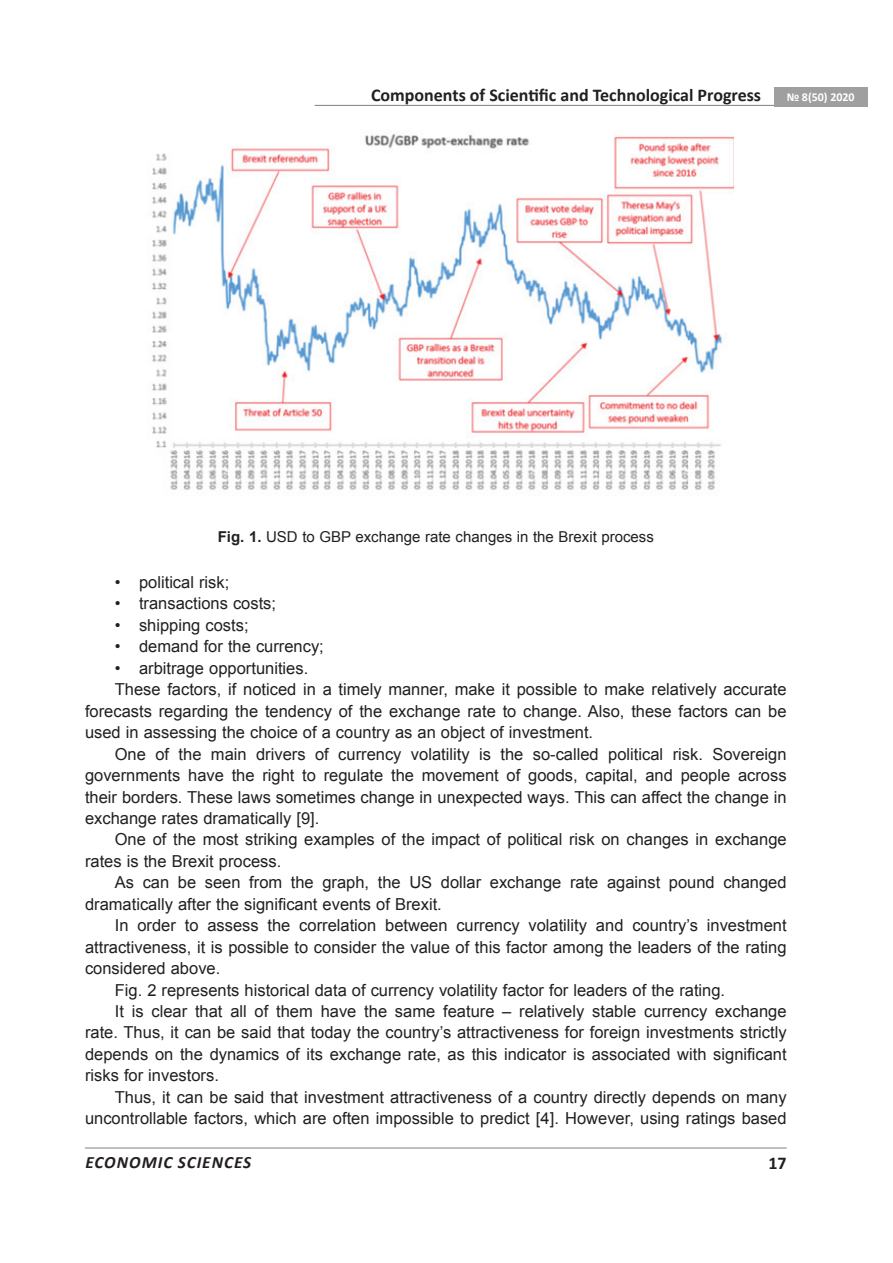
<style>
.page{position:relative;width:893px;height:1263px;background:#fff}
.page>*{position:absolute;margin:0;border:0;box-sizing:border-box;transform-origin:0 0}
.t1{font:700 18px "Calibri";color:#231f20}
.t2{font:italic 700 17.25px "Calibri";letter-spacing:.06em;color:#231f20}
.t3{font:16.5px "Arial";color:#231f20}
.t4{font:15px "Arial";color:#231f20}
.t5{font:700 12px "Calibri";color:#fff}
.s1{font-weight:700}
</style>
<div class="page">
<hr style="left:85px;top:1148px;width:702px;height:1px;background:#808180">
<hr style="left:315px;top:105px;width:552px;height:1px;background:#808180">
<div style="left:774px;top:87px;width:93px;height:19px;background:#a09f9f"></div>
<img style="left:152px;top:134px;width:581px;height:356px">
<p class="t1" style="left:371px;top:83px;width:392px">Components of Scientific and Technological Progress</p>
<p class="t5" style="left:787px;top:90px;width:70px">№ 8(50) 2020</p>
<p class="t4" style="left:218px;top:527px;width:438px"><span class="s1">Fig. 1.</span> USD to GBP exchange rate changes in the Brexit process</p>
<p class="t3" style="left:115px;top:571px;width:116px">• political risk;</p>
<p class="t3" style="left:115px;top:593px;width:163px">• transactions costs;</p>
<p class="t3" style="left:115px;top:614px;width:135px">• shipping costs;</p>
<p class="t3" style="left:115px;top:636px;width:211px">• demand for the currency;</p>
<p class="t3" style="left:115px;top:657px;width:195px">• arbitrage opportunities.</p>
<p class="t3" style="left:115px;top:679px;width:673px">These factors, if noticed in a timely manner, make it possible to make relatively accurate</p>
<p class="t3" style="left:85px;top:700px;width:703px">forecasts regarding the tendency of the exchange rate to change. Also, these factors can be</p>
<p class="t3" style="left:85px;top:721px;width:510px">used in assessing the choice of a country as an object of investment.</p>
<p class="t3" style="left:115px;top:743px;width:673px">One of the main drivers of currency volatility is the so-called political risk. Sovereign</p>
<p class="t3" style="left:85px;top:764px;width:703px">governments have the right to regulate the movement of goods, capital, and people across</p>
<p class="t3" style="left:85px;top:786px;width:703px">their borders. These laws sometimes change in unexpected ways. This can affect the change in</p>
<p class="t3" style="left:85px;top:807px;width:236px">exchange rates dramatically [9].</p>
<p class="t3" style="left:115px;top:829px;width:673px">One of the most striking examples of the impact of political risk on changes in exchange</p>
<p class="t3" style="left:85px;top:850px;width:198px">rates is the Brexit process.</p>
<p class="t3" style="left:115px;top:872px;width:673px">As can be seen from the graph, the US dollar exchange rate against pound changed</p>
<p class="t3" style="left:85px;top:893px;width:358px">dramatically after the significant events of Brexit.</p>
<p class="t3" style="left:115px;top:915px;width:673px">In order to assess the correlation between currency volatility and country’s investment</p>
<p class="t3" style="left:85px;top:936px;width:703px">attractiveness, it is possible to consider the value of this factor among the leaders of the rating</p>
<p class="t3" style="left:85px;top:957px;width:137px">considered above.</p>
<p class="t3" style="left:115px;top:979px;width:612px">Fig. 2 represents historical data of currency volatility factor for leaders of the rating.</p>
<p class="t3" style="left:115px;top:1000px;width:673px">It is clear that all of them have the same feature – relatively stable currency exchange</p>
<p class="t3" style="left:85px;top:1022px;width:703px">rate. Thus, it can be said that today the country’s attractiveness for foreign investments strictly</p>
<p class="t3" style="left:85px;top:1043px;width:703px">depends on the dynamics of its exchange rate, as this indicator is associated with significant</p>
<p class="t3" style="left:85px;top:1065px;width:135px">risks for investors.</p>
<p class="t3" style="left:115px;top:1086px;width:673px">Thus, it can be said that investment attractiveness of a country directly depends on many</p>
<p class="t3" style="left:85px;top:1108px;width:703px">uncontrollable factors, which are often impossible to predict [4]. However, using ratings based</p>
<p class="t2" style="left:85px;top:1151px;width:167px">ECONOMIC SCIENCES</p>
<p class="t1" style="left:768px;top:1151px;width:20px">17</p>
</div>
